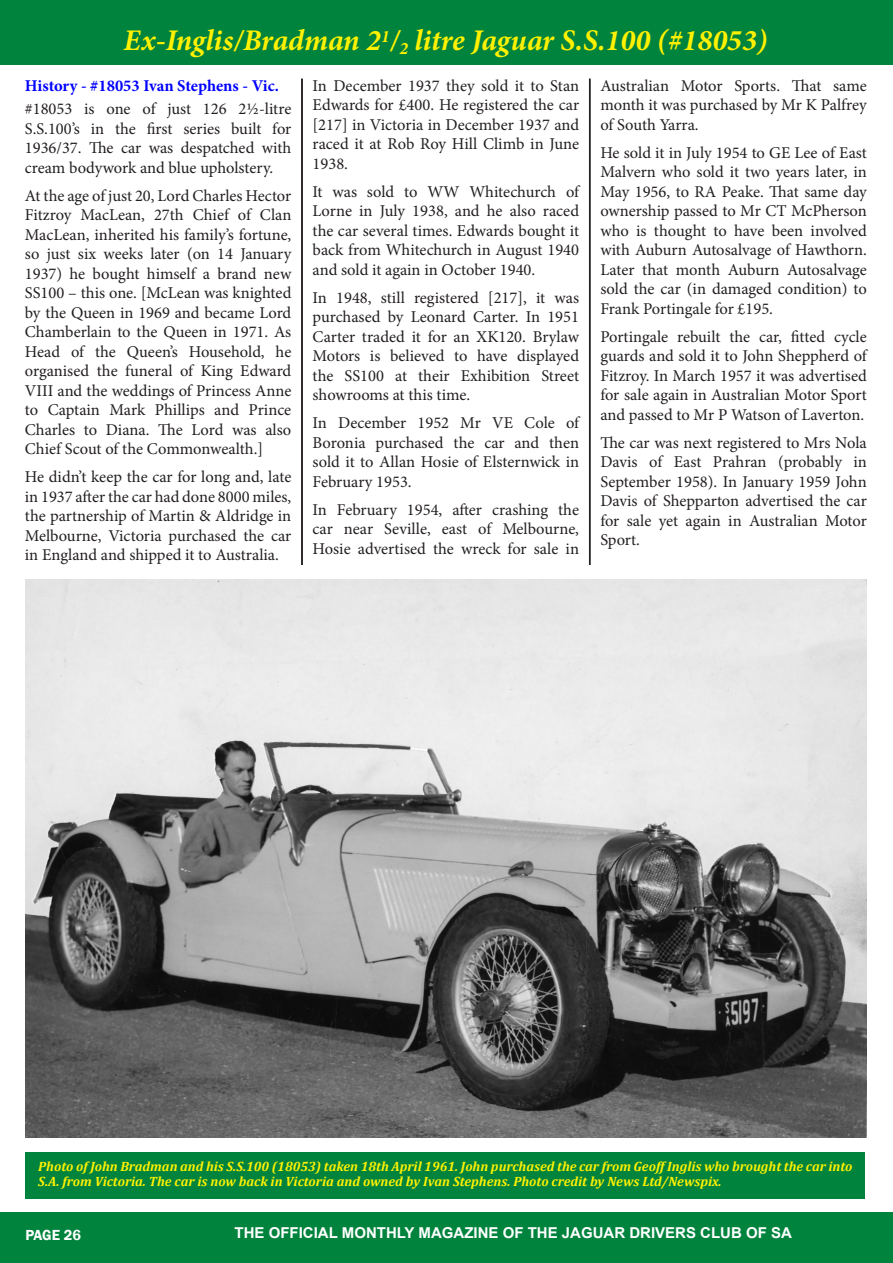
<style>
.page{position:relative;width:893px;height:1263px;background:#fff}
.page>*{position:absolute;margin:0;border:0;box-sizing:border-box;transform-origin:0 0}
.Article_Heading{font:italic 700 30px "Minion Pro";letter-spacing:-.005em;color:#fff101}
.Standard_Paragraph{font:16.5px/19.5px "Minion Pro";color:#231f20;text-align:justify}
.Standard_Paragraph-2{font:700 16.5px "Minion Pro";color:#00f}
.t1{font:700 15px "Arial";color:#fff}
.t2{font:600 15px "Franklin Gothic";letter-spacing:-.01em;color:#fff}
.Standard_Paragraph-3{font:italic 700 13.5px/15px "Cambria";color:#fff101}
</style>
<div class="page">
<div style="left:0;top:1212px;width:893px;height:51px;background:#00843d"></div>
<div style="left:0;top:0;width:893px;height:26px;background:#00843d"></div>
<div style="left:0;top:14px;width:893px;height:51px;background:#00843d"></div>
<hr style="left:301px;top:79px;width:2px;height:486px;background:#231f20">
<hr style="left:589px;top:79px;width:1px;height:486px;background:#231f20">
<img style="left:26px;top:579px;width:841px;height:558px">
<div style="left:26px;top:1152px;width:839px;height:47px;background:#00843d"></div>
<p class="Article_Heading" style="left:124px;top:19px;width:645px">Ex-Inglis/Bradman 2<sup>1</sup>/<sub>2</sub> litre Jaguar S.S.100 (#18053)</p>
<p class="Standard_Paragraph-2" style="left:25px;top:74px;width:256px">History - #18053 Ivan Stephens - Vic.</p>
<p class="Standard_Paragraph" style="left:25px;top:99px;width:268px">#18053 is one of just 126 2½-litre S.S.100’s in the first series built for 1936/37. The car was despatched with cream bodywork and blue upholstery.</p>
<p class="Standard_Paragraph" style="left:25px;top:186px;width:268px">At the age of just 20, Lord Charles Hector Fitzroy MacLean, 27th Chief of Clan MacLean, inherited his family’s fortune, so just six weeks later (on 14 January 1937) he bought himself a brand new SS100 – this one. [McLean was knighted by the Queen in 1969 and became Lord Chamberlain to the Queen in 1971. As Head of the Queen’s Household, he organised the funeral of King Edward VIII and the weddings of Princess Anne to Captain Mark Phillips and Prince Charles to Diana. The Lord was also Chief Scout of the Commonwealth.]</p>
<p class="Standard_Paragraph" style="left:25px;top:467px;width:268px">He didn’t keep the car for long and, late in 1937 after the car had done 8000 miles, the partnership of Martin &amp; Aldridge in Melbourne, Victoria purchased the car in England and shipped it to Australia.</p>
<p class="Standard_Paragraph" style="left:600px;top:76px;width:268px">Australian Motor Sports. That same month it was purchased by Mr K Palfrey of South Yarra.</p>
<p class="Standard_Paragraph" style="left:600px;top:143px;width:268px">He sold it in July 1954 to GE Lee of East Malvern who sold it two years later, in May 1956, to RA Peake. That same day ownership passed to Mr CT McPherson who is thought to have been involved with Auburn Autosalvage of Hawthorn.<br>Later that month Auburn Autosalvage sold the car (in damaged condition) to Frank Portingale for £195.</p>
<p class="Standard_Paragraph" style="left:600px;top:327px;width:268px">Portingale rebuilt the car, fitted cycle guards and sold it to John Sheppherd of Fitzroy. In March 1957 it was advertised for sale again in Australian Motor Sport and passed to Mr P Watson of Laverton.</p>
<p class="Standard_Paragraph" style="left:600px;top:433px;width:268px">The car was next registered to Mrs Nola Davis of East Prahran (probably in September 1958). In January 1959 John Davis of Shepparton advertised the car for sale yet again in Australian Motor Sport.</p>
<p class="Standard_Paragraph" style="left:313px;top:76px;width:268px">In December 1937 they sold it to Stan Edwards for £400. He registered the car [217] in Victoria in December 1937 and raced it at Rob Roy Hill Climb in June 1938.</p>
<p class="Standard_Paragraph" style="left:313px;top:182px;width:268px">It was sold to WW Whitechurch of Lorne in July 1938, and he also raced the car several times. Edwards bought it back from Whitechurch in August 1940 and sold it again in October 1940.</p>
<p class="Standard_Paragraph" style="left:313px;top:288px;width:268px">In 1948, still registered [217], it was purchased by Leonard Carter. In 1951<br>Carter traded it for an XK120. Brylaw Motors is believed to have displayed the SS100 at their Exhibition Street showrooms at this time.</p>
<p class="Standard_Paragraph" style="left:313px;top:413px;width:268px">In December 1952 Mr VE Cole of Boronia purchased the car and then sold it to Allan Hosie of Elsternwick in February 1953.</p>
<p class="Standard_Paragraph" style="left:313px;top:500px;width:268px">In February 1954, after crashing the car near Seville, east of Melbourne, Hosie advertised the wreck for sale in</p>
<p class="Standard_Paragraph-3" style="left:38px;top:1158px;width:816px">Photo of John Bradman and his S.S.100 (18053) taken 18th April 1961. John purchased the car from Geoff Inglis who brought the car into<br>S.A. from Victoria. The car is now back in Victoria and owned by Ivan Stephens. Photo credit by News Ltd/Newspix.</p>
<p class="t2" style="left:25px;top:1226px;width:57px">PAGE 26</p>
<p class="t1" style="left:235px;top:1222px;width:559px">THE OFFICIAL MONTHLY MAGAZINE OF THE JAGUAR DRIVERS CLUB OF SA</p>
</div>
